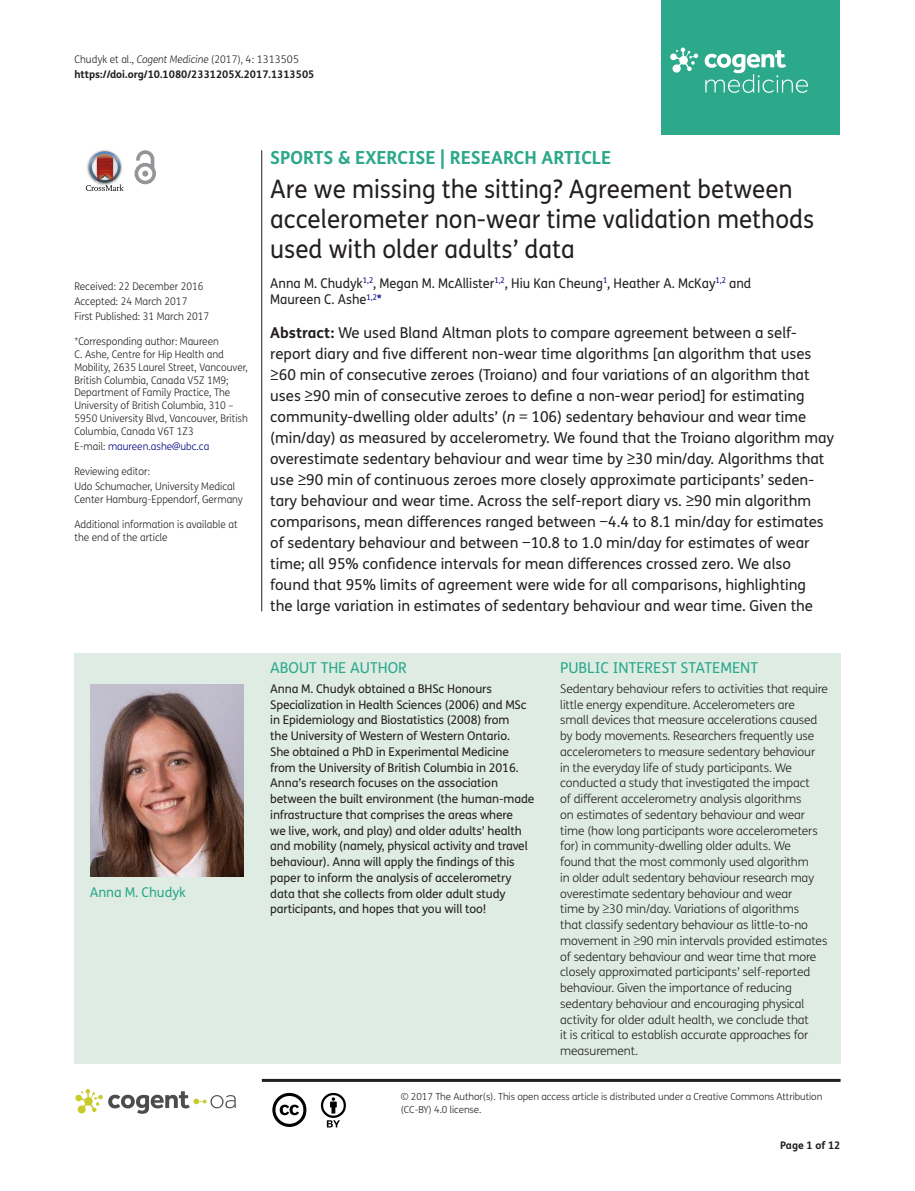
<style>
.page{position:relative;width:915px;height:1191px;background:#fff}
.page>*{position:absolute;margin:0;border:0;box-sizing:border-box;transform-origin:0 0}
.t1{font:25.5px/30px "FS Me Pro";color:#231f20;scale:.95 1}
.t2{font:700 18px "FS Me Pro";color:#2ca88a}
.t3{font:15px/21px "FS Me Pro";color:#231f20}
.t4{font:15px "FS Me Pro";color:#2ca88a}
.t5{font:13.5px/16.5px "FS Me Pro";color:#231f20;scale:.95 1}
.t6{font:13.5px "FS Me Pro";letter-spacing:-.01em;color:#2ca88a}
.t7{font:300 12px/15.8px "FS Me Pro";letter-spacing:-.01em;color:#231f20}
.t8{font:12px/15.8px "FS Me Pro";letter-spacing:-.01em;color:#231f20}
.t9{font:300 10.5px/12.8px "FS Me Pro";color:#231f20;scale:.95 1}
.t10{font:700 10.5px/15px "FS Me Pro";color:#231f20}
.t11{font:300 10.5px "FS Me Pro";color:#000080;scale:.95 1}
.t12{font:300 9.75px/12.8px "FS Me Pro";letter-spacing:-.01em;color:#231f20}
.s1{font-weight:300}
.s2{font-weight:300;font-style:italic}
.s3{color:#231f20}
.s4{color:#000080}
.s5{font-weight:700}
.s6{font-style:italic}
</style>
<div class="page">
<div style="left:661px;top:0;width:179px;height:134px;background:#2ca88a"></div>
<svg style="left:670px;top:48px;width:28px;height:25px"></svg>
<svg style="left:704px;top:50px;width:103px;height:43px"></svg>
<div style="left:74px;top:653px;width:766px;height:410px;background:#deece4"></div>
<svg style="left:86px;top:151px;width:38px;height:40px"></svg>
<svg style="left:134px;top:150px;width:22px;height:34px"></svg>
<hr style="left:261px;top:150px;width:1px;height:461px;background:#231f20">
<hr style="left:262px;top:1078px;width:578px;height:3px;background:#231f20">
<svg style="left:75px;top:1089px;width:161px;height:24px"></svg>
<svg style="left:272px;top:1093px;width:34px;height:34px"></svg>
<svg style="left:321px;top:1093px;width:25px;height:34px"></svg>
<img style="left:90px;top:685px;width:153px;height:191px">
<p class="t10" style="left:74px;top:51px;width:241px"><span class="s1">Chudyk et al.,</span> <span class="s2">Cogent Medicine</span> <span class="s1">(2017), 4: 1313505 </span>https://doi.org/10.1080/2331205X.2017.1313505</p>
<p class="t9" style="left:74px;top:279px;width:143px;line-height:14.9px">Received: 22 December 2016<br>Accepted: 24 March 2017<br>First Published: 31 March 2017</p>
<p class="t9" style="left:74px;top:335px;width:184px">*Corresponding author: Maureen<br>C. Ashe, Centre for Hip Health and Mobility, 2635 Laurel Street, Vancouver, British Columbia, Canada V5Z 1M9; Department of Family Practice, The University of British Columbia, 310 – 5950 University Blvd, Vancouver, British Columbia, Canada V6T 1Z3</p>
<p class="t11" style="left:74px;top:438px;width:143px"><span class="s3">E-mail:</span> maureen.ashe@ubc.ca</p>
<p class="t9" style="left:74px;top:463px;width:171px;line-height:14.9px">Reviewing editor:<br>Udo Schumacher, University Medical</p>
<p class="t9" style="left:74px;top:492px;width:179px">Center Hamburg-Eppendorf, Germany</p>
<p class="t9" style="left:74px;top:518px;width:173px">Additional information is available at the end of the article</p>
<p class="t6" style="left:90px;top:883px;width:97px">Anna M. Chudyk</p>
<h2 class="t2" style="left:270px;top:143px;width:342px">SPORTS &amp; EXERCISE | RESEARCH ARTICLE</h2>
<h1 class="t1" style="left:270px;top:174px;width:574px">Are we missing the sitting? Agreement between accelerometer non-wear time validation methods used with older adults’ data</h1>
<p class="t5" style="left:270px;top:274px;width:508px">Anna M. Chudyk<sup>1,2</sup>, Megan M. McAllister<sup>1,2</sup>, Hiu Kan Cheung<sup>1</sup>, Heather A. McKay<sup>1,2</sup> and<br>Maureen C. Ashe<sup>1,2</sup><span class="s4">*</span></p>
<p class="t3" style="left:270px;top:322px;width:565px"><span class="s5">Abstract:</span> We used Bland Altman plots to compare agreement between a self&shy;report diary and five different non-wear time algorithms [an algorithm that uses ≥60 min of consecutive zeroes (Troiano) and four variations of an algorithm that uses ≥90 min of consecutive zeroes to define a non-wear period] for estimating community-dwelling older adults’ (<span class="s6">n</span> = 106) sedentary behaviour and wear time (min/day) as measured by accelerometry. We found that the Troiano algorithm may overestimate sedentary behaviour and wear time by ≥30 min/day. Algorithms that use ≥90 min of continuous zeroes more closely approximate participants’ seden&shy;tary behaviour and wear time. Across the self-report diary vs. ≥90 min algorithm comparisons, mean differences ranged between −4.4 to 8.1 min/day for estimates of sedentary behaviour and between −10.8 to 1.0 min/day for estimates of wear time; all 95% confidence intervals for mean differences crossed zero. We also found that 95% limits of agreement were wide for all comparisons, highlighting<br>the large variation in estimates of sedentary behaviour and wear time. Given the</p>
<p class="t4" style="left:270px;top:658px;width:138px">ABOUT THE AUTHOR</p>
<p class="t8" style="left:270px;top:680px;width:265px">Anna M. Chudyk obtained a BHSc Honours Specialization in Health Sciences (2006) and MSc in Epidemiology and Biostatistics (2008) from<br>the University of Western of Western Ontario.<br>She obtained a PhD in Experimental Medicine from the University of British Columbia in 2016.<br>Anna’s research focuses on the association between the built environment (the human-made infrastructure that comprises the areas where<br>we live, work, and play) and older adults’ health and mobility (namely, physical activity and travel behaviour). Anna will apply the findings of this paper to inform the analysis of accelerometry data that she collects from older adult study participants, and hopes that you will too!</p>
<p class="t4" style="left:560px;top:658px;width:199px">PUBLIC INTEREST STATEMENT</p>
<p class="t7" style="left:560px;top:680px;width:269px">Sedentary behaviour refers to activities that require little energy expenditure. Accelerometers are<br>small devices that measure accelerations caused by body movements. Researchers frequently use accelerometers to measure sedentary behaviour<br>in the everyday life of study participants. We conducted a study that investigated the impact<br>of different accelerometry analysis algorithms<br>on estimates of sedentary behaviour and wear time (how long participants wore accelerometers for) in community-dwelling older adults. We<br>found that the most commonly used algorithm<br>in older adult sedentary behaviour research may overestimate sedentary behaviour and wear<br>time by ≥30 min/day. Variations of algorithms<br>that classify sedentary behaviour as little-to-no movement in ≥90 min intervals provided estimates of sedentary behaviour and wear time that more closely approximated participants’ self-reported behaviour. Given the importance of reducing sedentary behaviour and encouraging physical activity for older adult health, we conclude that<br>it is critical to establish accurate approaches for measurement.</p>
<p class="t12" style="left:400px;top:1090px;width:423px">© 2017 The Author(s). This open access article is distributed under a Creative Commons Attribution (CC-BY) 4.0 license.</p>
<p class="t10" style="left:780px;top:1137px;width:62px">Page 1 of 12</p>
</div>
